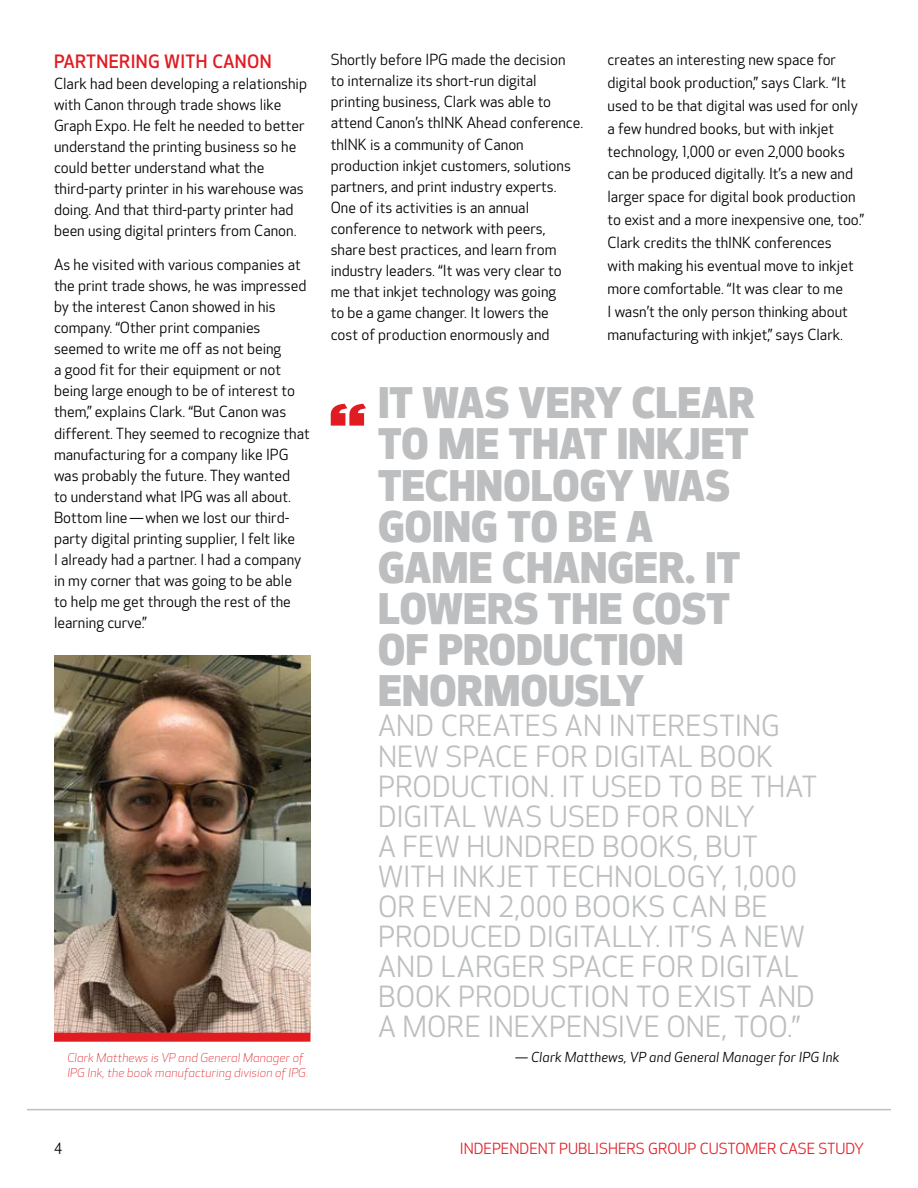
<style>
.page{position:relative;width:918px;height:1188px;background:#fff}
.page>*{position:absolute;margin:0;border:0;box-sizing:border-box;transform-origin:0 0}
.t1{font:800 41.25px/41.2px "Optic Sans 501";letter-spacing:.005em;color:#bcbec0}
.t2{font:28.5px/30px "Optic Sans 201";color:#bcbec0}
.t3{font:500 18px "Optic Sans 301";letter-spacing:.02em;color:#e11b22}
.t4{font:15px/21px "Optic Sans 201";color:#000}
.t5{font:15px "Optic Sans 201";color:#e11b22}
.t6{font:italic 13.5px "Optic Sans 202";letter-spacing:.01em;color:#000}
.t7{font:italic 300 12px "Optic Sans 102";letter-spacing:.015em;color:#e11b22}
</style>
<div class="page">
<hr style="left:27px;top:1109px;width:864px;height:1px;background:#bcbec0">
<svg style="left:330px;top:404px;width:36px;height:22px"></svg>
<img style="left:54px;top:656px;width:256px;height:376px">
<div style="left:54px;top:1033px;width:256px;height:9px;background:#e11b22"></div>
<p class="t3" style="left:54px;top:51px;width:219px">PARTNERING WITH CANON</p>
<p class="t4" style="left:54px;top:73px;width:255px">Clark had been developing a relationship with Canon through trade shows like Graph Expo. He felt he needed to better understand the printing business so he could better understand what the third-party printer in his warehouse was doing. And that third-party printer had been using digital printers from Canon.</p>
<p class="t4" style="left:54px;top:255px;width:257px">As he visited with various companies at the print trade shows, he was impressed by the interest Canon showed in his company. “Other print companies seemed to write me off as not being<br>a good fit for their equipment or not being large enough to be of interest to them,” explains Clark. “But Canon was different. They seemed to recognize that manufacturing for a company like IPG was probably the future. They wanted<br>to understand what IPG was all about.<br>Bottom line — when we lost our third&shy;party digital printing supplier, I felt like<br>I already had a partner. I had a company in my corner that was going to be able<br>to help me get through the rest of the learning curve.”</p>
<p class="t4" style="left:331px;top:50px;width:254px">Shortly before IPG made the decision<br>to internalize its short-run digital printing business, Clark was able to attend Canon’s thINK Ahead conference. thINK is a community of Canon production inkjet customers, solutions partners, and print industry experts.<br>One of its activities is an annual conference to network with peers, share best practices, and learn from industry leaders. “It was very clear to me that inkjet technology was going<br>to be a game changer. It lowers the<br>cost of production enormously and</p>
<p class="t4" style="left:608px;top:49px;width:258px;line-height:22.8px">creates an interesting new space for digital book production,” says Clark. “It used to be that digital was used for only a few hundred books, but with inkjet technology, 1,000 or even 2,000 books can be produced digitally. It’s a new and larger space for digital book production to exist and a more inexpensive one, too.” Clark credits the thINK conferences<br>with making his eventual move to inkjet more comfortable. “It was clear to me<br>I wasn’t the only person thinking about manufacturing with inkjet,” says Clark.</p>
<h1 class="t1" style="left:378px;top:384px;width:378px">IT WAS VERY CLEAR<br>TO ME THAT INKJET<br>TECHNOLOGY WAS<br>GOING TO BE A<br>GAME CHANGER. IT<br>LOWERS THE COST<br>OF PRODUCTION<br>ENORMOUSLY</h1>
<p class="t2" style="left:378px;top:712px;width:441px">AND CREATES AN INTERESTING<br>NEW SPACE FOR DIGITAL BOOK<br>PRODUCTION. IT USED TO BE THAT<br>DIGITAL WAS USED FOR ONLY<br>A FEW HUNDRED BOOKS, BUT<br>WITH INKJET TECHNOLOGY, 1,000<br>OR EVEN 2,000 BOOKS CAN BE<br>PRODUCED DIGITALLY. IT’S A NEW<br>AND LARGER SPACE FOR DIGITAL<br>BOOK PRODUCTION TO EXIST AND<br>A MORE INEXPENSIVE ONE, TOO.”</p>
<p class="t7" style="left:68px;top:1051px;width:238px">Clark Matthews is VP and General Manager of</p>
<p class="t6" style="left:515px;top:1050px;width:326px">— Clark Matthews, VP and General Manager for IPG Ink</p>
<p class="t7" style="left:68px;top:1066px;width:242px">IPG Ink, the book manufacturing division of IPG.</p>
<p class="t4" style="left:54px;top:1138px;width:10px">4</p>
<p class="t5" style="left:460px;top:1140px;width:406px">INDEPENDENT PUBLISHERS GROUP CUSTOMER CASE STUDY</p>
</div>
